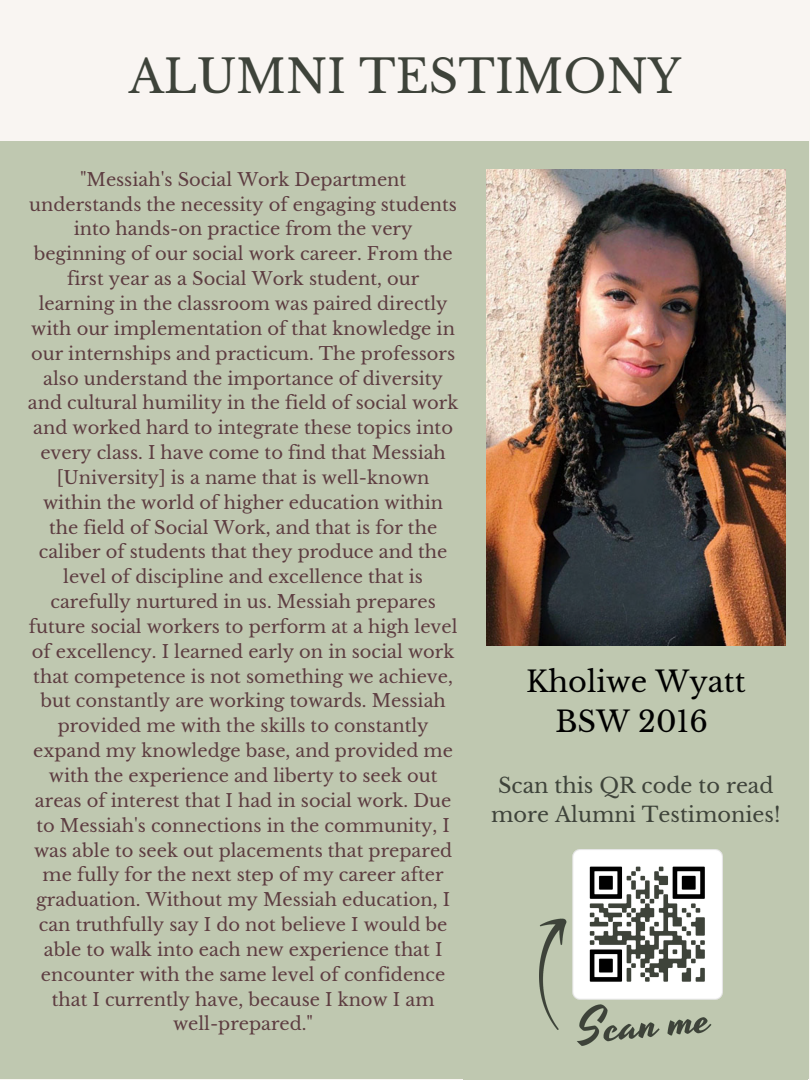
<style>
.page{position:relative;width:810px;height:1080px;background:#f9f5f2}
.page>*{position:absolute;margin:0;border:0;box-sizing:border-box;transform-origin:0 0}
.t1{font:45.62px "Libre Baskerville";color:#3e433a}
.t2{font:28.81px/40.1px "Libre Baskerville";color:#000;text-align:center}
.t3{font:20.88px/29px "Libre Baskerville";color:#3e433a;text-align:center}
.t4{font:17.81px/24.8px "Libre Baskerville";color:#5d3d41;text-align:center}
</style>
<div class="page">
<div style="left:0;top:142px;width:809px;height:937px;background:#bfc8b0"></div>
<img style="left:486px;top:169px;width:299px;height:477px">
<div style="left:463px;top:749px;width:344px;height:331px;background:#bfc8b0"></div>
<img style="left:540px;top:849px;width:183px;height:197px">
<h1 class="t1" style="left:129px;top:49px;width:554px">ALUMNI TESTIMONY</h1>
<p class="t4" style="left:28px;top:167px;width:432px">"Messiah's Social Work Department understands the necessity of engaging students into hands-on practice from the very beginning of our social work career. From the first year as a Social Work student, our learning in the classroom was paired directly with our implementation of that knowledge in our internships and practicum. The professors also understand the importance of diversity and cultural humility in the field of social work and worked hard to integrate these topics into every class. I have come to find that Messiah [University] is a name that is well-known within the world of higher education within the field of Social Work, and that is for the caliber of students that they produce and the level of discipline and excellence that is carefully nurtured in us. Messiah prepares future social workers to perform at a high level of excellency. I learned early on in social work that competence is not something we achieve, but constantly are working towards. Messiah provided me with the skills to constantly expand my knowledge base, and provided me with the experience and liberty to seek out areas of interest that I had in social work. Due to Messiah's connections in the community, I was able to seek out placements that prepared me fully for the next step of my career after graduation. Without my Messiah education, I can truthfully say I do not believe I would be able to walk into each new experience that I encounter with the same level of confidence that I currently have, because I know I am well-prepared."</p>
<h2 class="t2" style="left:526px;top:662px;width:221px">Kholiwe Wyatt<br>BSW 2016</h2>
<p class="t3" style="left:491px;top:771px;width:291px">Scan this QR code to read more Alumni Testimonies!</p>
</div>
